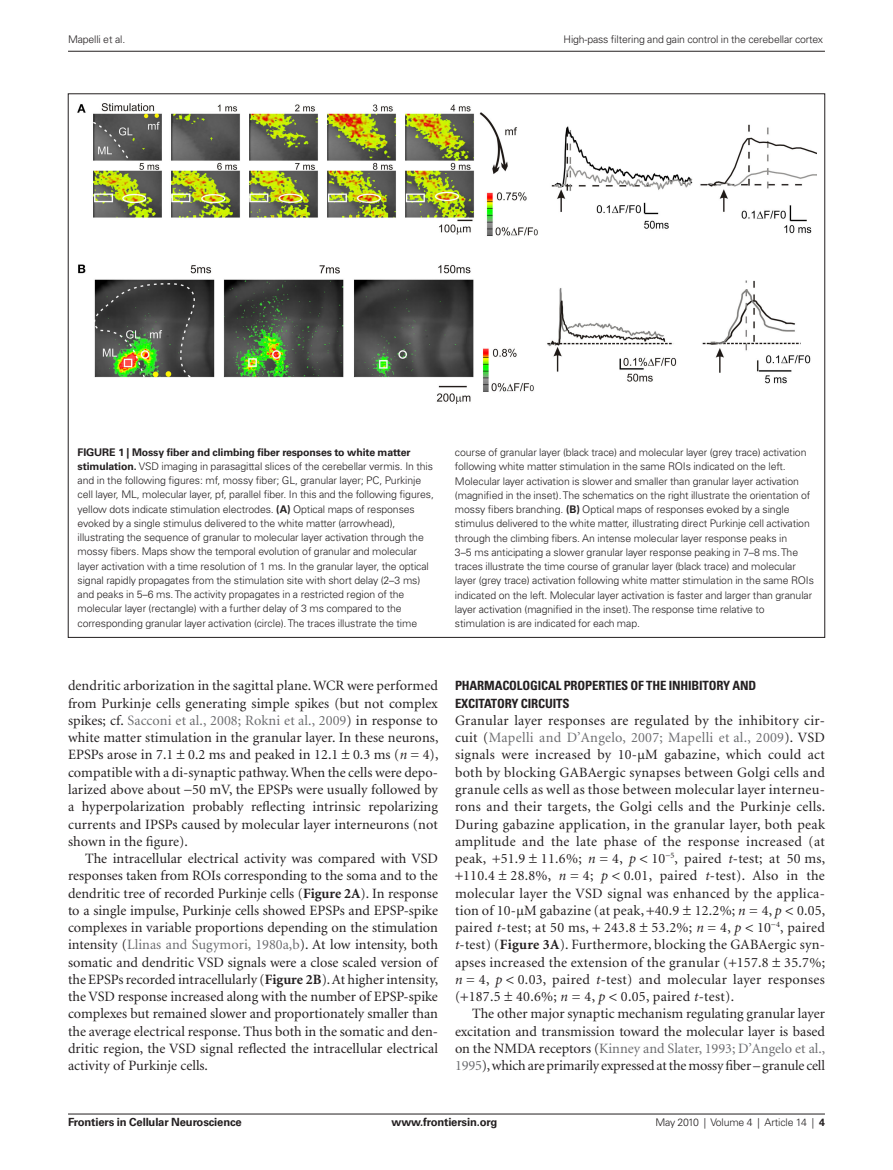
<style>
.page{position:relative;width:893px;height:1170px;background:#fff}
.page>*{position:absolute;margin:0;border:0;box-sizing:border-box;transform-origin:0 0}
.ART_tx1{font:14.25px/17.2px "Minion";letter-spacing:.02em;color:#231f20;text-align:justify}
.ART_tx{font:14.25px/17.2px "Minion";letter-spacing:-.005em;color:#231f20;text-align:justify}
.ART_tx1-2{font:14.25px "Minion";letter-spacing:.02em;color:#6c6d70}
.ART_tx_title2{font:700 condensed 12.75px "Univers";letter-spacing:-.01em;color:#231f20}
.t1{font:700 11.25px "Univers";letter-spacing:-.015em;color:#231f20}
.FIGURE_tx{font:300 10.5px/14.2px "Univers";letter-spacing:-.01em;color:#231f20}
.s1{font-weight:700}
.s2{color:#6c6d70}
.s3{font-style:italic}
.s4{color:#231f20}
</style>
<div class="page">
<hr style="left:68px;top:1113px;width:757px;height:1px;background:#231f20">
<hr style="left:68px;top:51px;width:757px;height:1px;background:#231f20">
<img style="left:77px;top:103px;width:739px;height:301px">
<p class="FIGURE_tx" style="left:68px;top:32px;width:59px">Mapelli et al.</p>
<p class="FIGURE_tx" style="left:564px;top:32px;width:261px">High-pass filtering and gain control in the cerebellar cortex</p>
<p class="FIGURE_tx" style="left:78px;top:444px;width:358px"><span class="s1">Fig ure 1 | Mossy fiber and climbing fiber responses to white matter stimulation.</span> VSD imaging in parasagittal slices of the cerebellar vermis. In this and in the following figures: mf, mossy fiber; GL, granular layer; PC, Purkinje cell layer, ML, molecular layer, pf, parallel fiber. In this and the following figures, yellow dots indicate stimulation electrodes. <span class="s1">(A)</span> Optical maps of responses evoked by a single stimulus delivered to the white matter (arrowhead), illustrating the sequence of granular to molecular layer activation through the mossy fibers. Maps show the temporal evolution of granular and molecular layer activation with a time resolution of 1 ms. In the granular layer, the optical signal rapidly propagates from the stimulation site with short delay (2–3 ms) and peaks in 5–6 ms.The activity propagates in a restricted region of the molecular layer (rectangle) with a further delay of 3 ms compared to the corresponding granular layer activation (circle).The traces illustrate the time</p>
<p class="FIGURE_tx" style="left:455px;top:445px;width:360px">course of granular layer (black trace) and molecular layer (grey trace) activation following white matter stimulation in the same ROIs indicated on the left.<br>Molecular layer activation is slower and smaller than granular layer activation (magnified in the inset).The schematics on the right illustrate the orientation of mossy fibers branching. <span class="s1">(B)</span> Optical maps of responses evoked by a single stimulus delivered to the white matter, illustrating direct Purkinje cell activation through the climbing fibers. An intense molecular layer response peaks in<br>3–5 ms anticipating a slower granular layer response peaking in 7–8 ms.The traces illustrate the time course of granular layer (black trace) and molecular layer (grey trace) activation following white matter stimulation in the same ROIs indicated on the left. Molecular layer activation is faster and larger than granular layer activation (magnified in the inset).The response time relative to stimulation is are indicated for each map.</p>
<p class="ART_tx1" style="left:68px;top:677px;width:372px">dendritic arborization in the sagittal plane. WCR were performed from Purkinje cells generating simple spikes (but not complex spikes; cf. <span class="s2">Sacconi et al., 2008; Rokni et al., 2009</span>) in response to white matter stimulation in the granular layer. In these neurons, EPSPs arose in 7.1 0.2 ms and peaked in 12.1 0.3 ms (<span class="s3">n</span> = 4), compatible with a di-synaptic pathway. When the cells were depo&shy;larized above about −50 mV, the EPSPs were usually followed by a hyperpolarization probably reflecting intrinsic repolarizing currents and IPSPs caused by molecular layer interneurons (not shown in the figure).</p>
<p class="ART_tx" style="left:68px;top:850px;width:372px;text-indent:17px">The intracellular electrical activity was compared with VSD responses taken from ROIs corresponding to the soma and to the dendritic tree of recorded Purkinje cells (<span class="s1">Figure 2A</span>). In response to a single impulse, Purkinje cells showed EPSPs and EPSP-spike complexes in variable proportions depending on the stimulation intensity (<span class="s2">Llinas and Sugymori, 1980a,b</span>). At low intensity, both somatic and dendritic VSD signals were a close scaled version of the EPSPs recorded intracellularly (<span class="s1">Figure 2B</span>). At higher intensity, the VSD response increased along with the number of EPSP-spike complexes but remained slower and proportionately smaller than the average electrical response. Thus both in the somatic and den&shy;dritic region, the VSD signal reflected the intracellular electrical activity of Purkinje cells.</p>
<p class="ART_tx_title2" style="left:455px;top:678px;width:9px">PHARMACOLO</p>
<p class="ART_tx_title2" style="left:530px;top:678px;width:15px">GICAL</p>
<p class="ART_tx_title2" style="left:564px;top:678px;width:36px">PRO PERTIES</p>
<p class="ART_tx_title2" style="left:631px;top:678px;width:24px">OF THE</p>
<p class="ART_tx_title2" style="left:669px;top:678px;width:7px">INHI</p>
<p class="ART_tx_title2" style="left:691px;top:678px;width:15px">BITOR</p>
<p class="ART_tx_title2" style="left:723px;top:678px;width:19px">Y AND</p>
<p class="ART_tx_title2" style="left:455px;top:695px;width:21px">EXCITATOR</p>
<p class="ART_tx_title2" style="left:511px;top:695px;width:17px">Y CIRCUITS</p>
<p class="ART_tx1" style="left:455px;top:712px;width:371px">Granular layer responses are regulated by the inhibitory cir-</p>
<p class="ART_tx1-2" style="left:455px;top:730px;width:371px"><span class="s4">cuit (</span>Mapelli and D’Angelo, 2007; Mapelli et al., 2009<span class="s4">). VSD</span></p>
<p class="ART_tx1" style="left:455px;top:746px;width:371px">signals were increased by 10-μM gabazine, which could act</p>
<p class="ART_tx1" style="left:455px;top:764px;width:371px">both by blocking GABAergic synapses between Golgi cells and</p>
<p class="ART_tx1" style="left:455px;top:781px;width:371px">granule cells as well as those between molecular layer interneu-</p>
<p class="ART_tx1" style="left:455px;top:798px;width:372px">rons and their targets, the Golgi cells and the Purkinje cells.</p>
<p class="ART_tx1" style="left:455px;top:815px;width:371px">During gabazine application, in the granular layer, both peak</p>
<p class="ART_tx1" style="left:455px;top:833px;width:371px">amplitude and the late phase of the response increased (at</p>
<p class="ART_tx1" style="left:455px;top:850px;width:372px">peak, 51.9 11.6%; <span class="s3">n</span> = 4, <span class="s3">p</span> 10−<sup>5</sup>, paired <span class="s3">t</span>-test; at 50 ms,</p>
<p class="ART_tx1" style="left:463px;top:867px;width:363px">110.4 28.8%, <span class="s3">n</span> = 4; <span class="s3">p</span> 0.01, paired <span class="s3">t</span>-test). Also in the</p>
<p class="ART_tx1" style="left:455px;top:884px;width:371px">molecular layer the VSD signal was enhanced by the applica-</p>
<p class="ART_tx1" style="left:455px;top:902px;width:372px">tion of 10-μM gabazine (at peak, 40.9 12.2%; <span class="s3">n</span> = 4, <span class="s3">p</span> 0.05,</p>
<p class="ART_tx1" style="left:455px;top:919px;width:371px">paired <span class="s3">t</span>-test; at 50 ms, 243.8 53.2%; <span class="s3">n</span> = 4, <span class="s3">p</span> 10−<sup>4</sup>, paired</p>
<p class="ART_tx1" style="left:455px;top:936px;width:371px"><span class="s3">t</span>-test) (<span class="s1">Figure 3A</span>). Furthermore, blocking the GABAergic syn-</p>
<p class="ART_tx1" style="left:455px;top:953px;width:372px">apses increased the extension of the granular ( 157.8 35.7%;</p>
<p class="ART_tx1" style="left:455px;top:971px;width:371px"><span class="s3">n</span> = 4, <span class="s3">p</span> 0.03, paired <span class="s3">t</span>-test) and molecular layer responses</p>
<p class="ART_tx1" style="left:455px;top:988px;width:281px">( 187.5 40.6%; <span class="s3">n</span> = 4, <span class="s3">p</span> 0.05, paired <span class="s3">t</span>-test).</p>
<p class="ART_tx" style="left:455px;top:1005px;width:372px;text-indent:17px">The other major synaptic mechanism regulating granular layer excitation and transmission toward the molecular layer is based on the NMDA receptors (<span class="s2">Kinney and Slater, 1993; D’Angelo et al., 1995</span>), which are primarily expressed at the mossy fiber – granule cell</p>
<p class="t1" style="left:68px;top:1115px;width:175px">Frontiers in Cellular Neuroscience</p>
<p class="t1" style="left:392px;top:1115px;width:107px">www.frontiersin.org</p>
<p class="FIGURE_tx" style="left:655px;top:1115px;width:160px">May 2010 | Volume 4 | Article 14 |</p>
</div>
